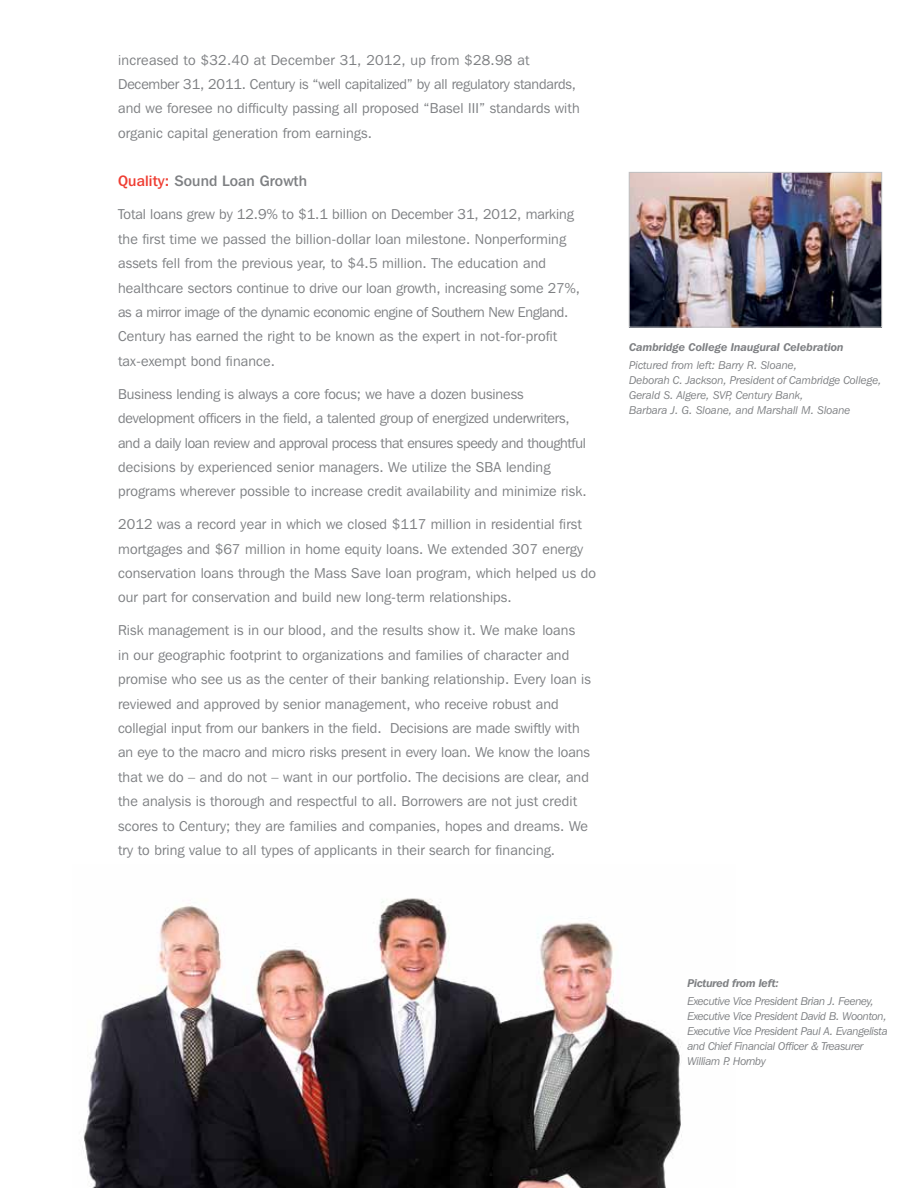
<style>
.page{position:relative;width:918px;height:1188px;background:#fff}
.page>*{position:absolute;margin:0;border:0;box-sizing:border-box;transform-origin:0 0}
.t1{font:500 15px "Franklin Gothic IT Cby BT";letter-spacing:.01em;color:#7e8083}
.t2{font:14.25px/24.5px "Franklin Gothic IT Cby BT";letter-spacing:.01em;color:#7e8083}
.t3{font:italic 11.25px/15px "Franklin Gothic IT Cby BT";letter-spacing:-.02em;color:#7e8083}
.t4{font:italic 11.25px/15px "Franklin Gothic IT Cby BT";color:#7e8083}
.t5{font:italic 600 11.25px "Franklin Gothic IT Cby BT";color:#7e8083}
.t6{font:italic 600 11.25px "Franklin Gothic IT Cby BT";letter-spacing:-.02em;color:#7e8083}
.s1{color:#ef3e33}
</style>
<div class="page">
<img style="left:83px;top:898px;width:599px;height:290px">
<img style="left:631px;top:174px;width:249px;height:151px">
<div style="left:629px;top:172px;width:253px;height:155px;border:1px solid #bfc0c1"></div>
<p class="t2" style="left:118px;top:47px;width:463px">increased to $32.40 at December 31, 2012, up from $28.98 at December 31, 2011. Century is “well capitalized” by all regulatory standards, and we foresee no difficulty passing all proposed “Basel III” standards with organic capital generation from earnings.</p>
<p class="t1" style="left:118px;top:172px;width:191px"><span class="s1">Quality:</span> Sound Loan Growth</p>
<p class="t2" style="left:118px;top:202px;width:463px">Total loans grew by 12.9% to $1.1 billion on December 31, 2012, marking the first time we passed the billion-dollar loan milestone. Nonperforming assets fell from the previous year, to $4.5 million. The education and healthcare sectors continue to drive our loan growth, increasing some 27%, as a mirror image of the dynamic economic engine of Southern New England.<br>Century has earned the right to be known as the expert in not-for-profit tax-exempt bond finance.</p>
<p class="t2" style="left:118px;top:381px;width:470px">Business lending is always a core focus; we have a dozen business development officers in the field, a talented group of energized underwriters, and a daily loan review and approval process that ensures speedy and thoughtful decisions by experienced senior managers. We utilize the SBA lending programs wherever possible to increase credit availability and minimize risk.</p>
<p class="t2" style="left:118px;top:512px;width:479px">2012 was a record year in which we closed $117 million in residential first mortgages and $67 million in home equity loans. We extended 307 energy conservation loans through the Mass Save loan program, which helped us do our part for conservation and build new long-term relationships.</p>
<p class="t2" style="left:118px;top:618px;width:474px">Risk management is in our blood, and the results show it. We make loans<br>in our geographic footprint to organizations and families of character and promise who see us as the center of their banking relationship. Every loan is reviewed and approved by senior management, who receive robust and collegial input from our bankers in the field. Decisions are made swiftly with an eye to the macro and micro risks present in every loan. We know the loans that we do – and do not – want in our portfolio. The decisions are clear, and the analysis is thorough and respectful to all. Borrowers are not just credit scores to Century; they are families and companies, hopes and dreams. We try to bring value to all types of applicants in their search for financing.</p>
<p class="t5" style="left:629px;top:340px;width:216px">Cambridge College Inaugural Celebration</p>
<p class="t4" style="left:629px;top:357px;width:254px">Pictured from left: Barry R. Sloane,<br>Deborah C. Jackson, President of Cambridge College, Gerald S. Algere, SVP, Century Bank,<br>Barbara J. G. Sloane, and Marshall M. Sloane</p>
<p class="t6" style="left:688px;top:976px;width:93px">Pictured from left:</p>
<p class="t3" style="left:688px;top:994px;width:202px">Executive Vice President Brian J. Feeney, Executive Vice President David B. Woonton, Executive Vice President Paul A. Evangelista and Chief Financial Officer &amp; Treasurer William P. Hornby</p>
</div>
